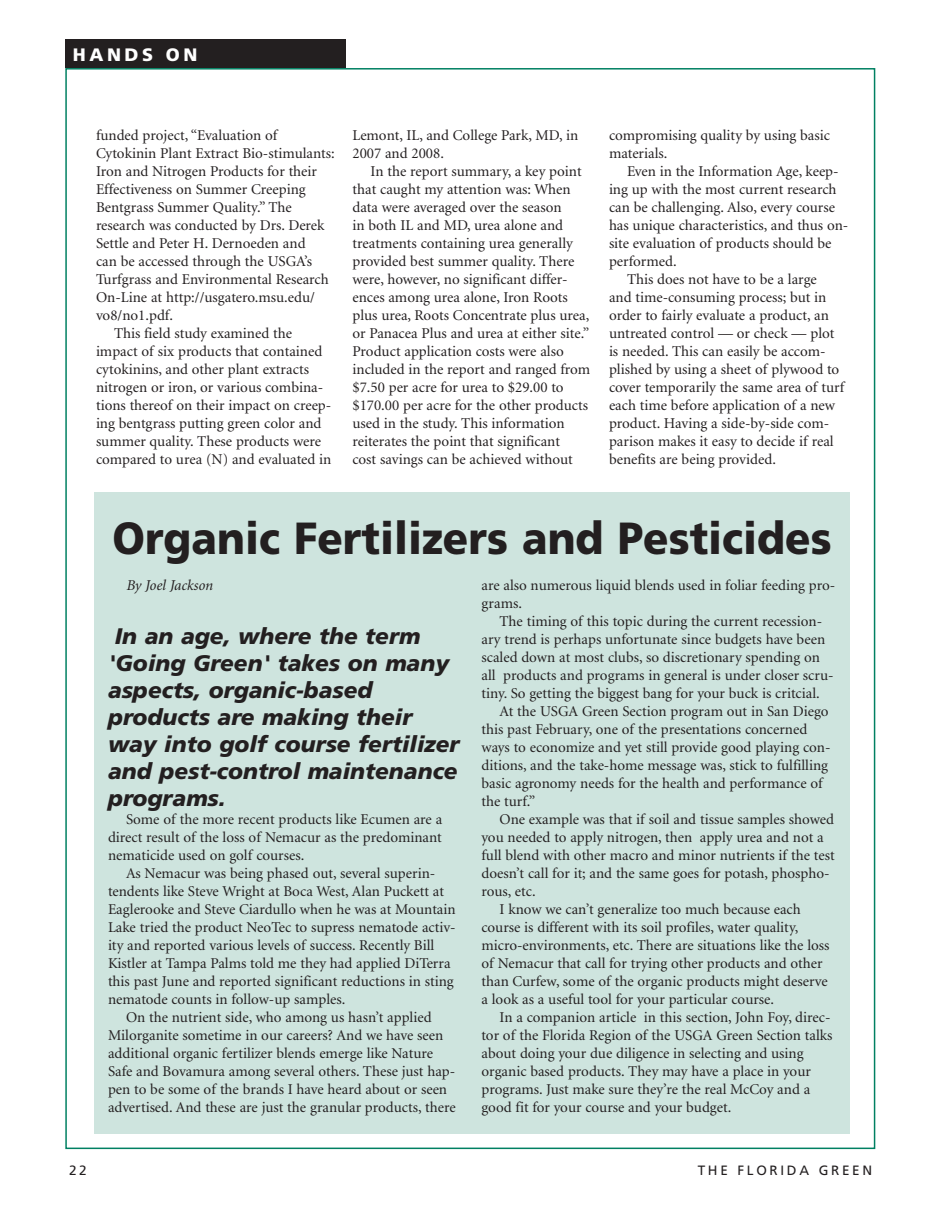
<style>
.page{position:relative;width:945px;height:1215px;background:#fff}
.page>*{position:absolute;margin:0;border:0;box-sizing:border-box;transform-origin:0 0}
.t1{font:900 45px "Frutiger";color:#231f20;scale:.93 1}
.t2{font:italic 900 22.5px/27px "Frutiger";color:#231f20}
.t3{font:900 18px "Frutiger";letter-spacing:.2em;color:#fff}
.t4{font:15px/18px "Minion";color:#231f20}
.t5{font:italic 15px "Minion";color:#231f20}
.t6{font:13.5px "Frutiger";letter-spacing:.2em;color:#231f20}
</style>
<div class="page">
<div style="left:65px;top:68px;width:810px;height:1081px;background:#fff;border:2px solid #008062"></div>
<div style="left:65px;top:39px;width:281px;height:29px;background:#231f20"></div>
<div style="left:94px;top:493px;width:756px;height:641px;background:#cee4de"></div>
<p class="t3" style="left:73px;top:44px;width:126px">HANDS ON</p>
<p class="t4" style="left:96px;top:126px;width:183px">funded project, “Evaluation of</p>
<p class="t4" style="left:96px;top:144px;width:240px">Cytokinin Plant Extract Bio-stimulants:</p>
<p class="t4" style="left:96px;top:162px;width:223px">Iron and Nitrogen Products for their</p>
<p class="t4" style="left:96px;top:180px;width:211px">Effectiveness on Summer Creeping</p>
<p class="t4" style="left:96px;top:198px;width:197px">Bentgrass Summer Quality.” The</p>
<p class="t4" style="left:96px;top:216px;width:230px">research was conducted by Drs. Derek</p>
<p class="t4" style="left:96px;top:234px;width:211px">Settle and Peter H. Dernoeden and</p>
<p class="t4" style="left:96px;top:252px;width:218px">can be accessed through the USGA’s</p>
<p class="t4" style="left:96px;top:270px;width:234px">Turfgrass and Environmental Research</p>
<p class="t4" style="left:96px;top:288px;width:220px">On-Line at http://usgatero.msu.edu/</p>
<p class="t4" style="left:96px;top:306px;width:78px">vo8/no1.pdf.</p>
<p class="t4" style="left:114px;top:324px;width:180px">This field study examined the</p>
<p class="t4" style="left:96px;top:342px;width:228px">impact of six products that contained</p>
<p class="t4" style="left:96px;top:360px;width:215px">cytokinins, and other plant extracts</p>
<p class="t4" style="left:96px;top:378px;width:229px">nitrogen or iron, or various combina-</p>
<p class="t4" style="left:96px;top:396px;width:237px">tions thereof on their impact on creep-</p>
<p class="t4" style="left:96px;top:414px;width:227px">ing bentgrass putting green color and</p>
<p class="t4" style="left:96px;top:432px;width:227px">summer quality. These products were</p>
<p class="t4" style="left:96px;top:450px;width:237px">compared to urea (N) and evaluated in</p>
<p class="t4" style="left:352px;top:126px;width:227px">Lemont, IL, and College Park, MD, in<br>2007 and 2008.</p>
<p class="t4" style="left:352px;top:162px;width:239px;text-indent:18px">In the report summary, a key point that caught my attention was: When data were averaged over the season<br>in both IL and MD, urea alone and treatments containing urea generally provided best summer quality. There were, however, no significant differ&shy;ences among urea alone, Iron Roots plus urea, Roots Concentrate plus urea, or Panacea Plus and urea at either site.” Product application costs were also included in the report and ranged from $7.50 per acre for urea to $29.00 to $170.00 per acre for the other products used in the study. This information reiterates the point that significant<br>cost savings can be achieved without</p>
<p class="t4" style="left:609px;top:126px;width:222px">compromising quality by using basic materials.</p>
<p class="t4" style="left:627px;top:162px;width:213px">Even in the Information Age, keep-</p>
<p class="t4" style="left:609px;top:180px;width:229px">ing up with the most current research</p>
<p class="t4" style="left:609px;top:198px;width:228px">can be challenging. Also, every course</p>
<p class="t4" style="left:609px;top:216px;width:241px">has unique characteristics, and thus on-</p>
<p class="t4" style="left:609px;top:234px;width:224px">site evaluation of products should be</p>
<p class="t4" style="left:609px;top:252px;width:69px">performed.</p>
<p class="t4" style="left:627px;top:270px;width:191px">This does not have to be a large</p>
<p class="t4" style="left:609px;top:288px;width:219px">and time-consuming process; but in</p>
<p class="t4" style="left:609px;top:306px;width:221px">order to fairly evaluate a product, an</p>
<p class="t4" style="left:609px;top:324px;width:227px">untreated control — or check — plot</p>
<p class="t4" style="left:609px;top:342px;width:218px">is needed. This can easily be accom-</p>
<p class="t4" style="left:609px;top:360px;width:232px">plished by using a sheet of plywood to</p>
<p class="t4" style="left:609px;top:378px;width:237px">cover temporarily the same area of turf</p>
<p class="t4" style="left:609px;top:396px;width:228px">each time before application of a new</p>
<p class="t4" style="left:609px;top:414px;width:222px">product. Having a side-by-side com-</p>
<p class="t4" style="left:609px;top:432px;width:226px">parison makes it easy to decide if real</p>
<p class="t4" style="left:609px;top:450px;width:169px">benefits are being provided.</p>
<h1 class="t1" style="left:112px;top:511px;width:775px">Organic Fertilizers and Pesticides</h1>
<p class="t5" style="left:126px;top:577px;width:88px">By Joel Jackson</p>
<h2 class="t2" style="left:108px;top:622px;width:353px;text-indent:7px">In an age, where the term 'Going Green' takes on many aspects, organic-based products are making their way into golf course fertilizer and pest-control maintenance programs.</h2>
<p class="t4" style="left:108px;top:810px;width:336px;text-align:justify;text-indent:18px">Some of the more recent products like Ecumen are a direct result of the loss of Nemacur as the predominant nematicide used on golf courses.</p>
<p class="t4" style="left:126px;top:864px;width:311px">As Nemacur was being phased out, several superin-</p>
<p class="t4" style="left:108px;top:882px;width:337px">tendents like Steve Wright at Boca West, Alan Puckett at</p>
<p class="t4" style="left:108px;top:900px;width:349px">Eaglerooke and Steve Ciardullo when he was at Mountain</p>
<p class="t4" style="left:108px;top:918px;width:349px">Lake tried the product NeoTec to supress nematode activ-</p>
<p class="t4" style="left:108px;top:936px;width:328px">ity and reported various levels of success. Recently Bill</p>
<p class="t4" style="left:108px;top:954px;width:344px">Kistler at Tampa Palms told me they had applied DiTerra</p>
<p class="t4" style="left:108px;top:972px;width:347px">this past June and reported significant reductions in sting</p>
<p class="t4" style="left:108px;top:990px;width:239px">nematode counts in follow-up samples.</p>
<p class="t4" style="left:126px;top:1008px;width:307px">On the nutrient side, who among us hasn’t applied</p>
<p class="t4" style="left:108px;top:1026px;width:337px">Milorganite sometime in our careers? And we have seen</p>
<p class="t4" style="left:108px;top:1044px;width:327px">additional organic fertilizer blends emerge like Nature</p>
<p class="t4" style="left:108px;top:1062px;width:349px">Safe and Bovamura among several others. These just hap-</p>
<p class="t4" style="left:108px;top:1080px;width:341px">pen to be some of the brands I have heard about or seen</p>
<p class="t4" style="left:108px;top:1098px;width:349px">advertised. And these are just the granular products, there</p>
<p class="t4" style="left:482px;top:576px;width:355px">are also numerous liquid blends used in foliar feeding pro&shy;grams.</p>
<p class="t4" style="left:500px;top:612px;width:324px">The timing of this topic during the current recession-</p>
<p class="t4" style="left:482px;top:630px;width:345px">ary trend is perhaps unfortunate since budgets have been</p>
<p class="t4" style="left:482px;top:648px;width:340px">scaled down at most clubs, so discretionary spending on</p>
<p class="t4" style="left:482px;top:666px;width:354px">all products and programs in general is under closer scru-</p>
<p class="t4" style="left:482px;top:684px;width:340px">tiny. So getting the biggest bang for your buck is critcial.</p>
<p class="t4" style="left:500px;top:702px;width:331px">At the USGA Green Section program out in San Diego</p>
<p class="t4" style="left:482px;top:720px;width:327px">this past February, one of the presentations concerned</p>
<p class="t4" style="left:482px;top:738px;width:350px">ways to economize and yet still provide good playing con-</p>
<p class="t4" style="left:482px;top:756px;width:348px">ditions, and the take-home message was, stick to fulfilling</p>
<p class="t4" style="left:482px;top:774px;width:343px">basic agronomy needs for the health and performance of</p>
<p class="t4" style="left:482px;top:792px;width:55px">the turf.”</p>
<p class="t4" style="left:500px;top:810px;width:336px">One example was that if soil and tissue samples showed</p>
<p class="t4" style="left:482px;top:828px;width:344px">you needed to apply nitrogen, then apply urea and not a</p>
<p class="t4" style="left:482px;top:846px;width:355px">full blend with other macro and minor nutrients if the test</p>
<p class="t4" style="left:482px;top:864px;width:350px">doesn’t call for it; and the same goes for potash, phospho-</p>
<p class="t4" style="left:482px;top:882px;width:56px">rous, etc.</p>
<p class="t4" style="left:500px;top:900px;width:303px">I know we can’t generalize too much because each</p>
<p class="t4" style="left:482px;top:918px;width:318px">course is different with its soil profiles, water quality,</p>
<p class="t4" style="left:482px;top:936px;width:350px">micro-environments, etc. There are situations like the loss</p>
<p class="t4" style="left:482px;top:954px;width:343px">of Nemacur that call for trying other products and other</p>
<p class="t4" style="left:482px;top:972px;width:348px">than Curfew, some of the organic products might deserve</p>
<p class="t4" style="left:482px;top:990px;width:294px">a look as a useful tool for your particular course.</p>
<p class="t4" style="left:500px;top:1008px;width:333px">In a companion article in this section, John Foy, direc-</p>
<p class="t4" style="left:482px;top:1026px;width:353px">tor of the Florida Region of the USGA Green Section talks</p>
<p class="t4" style="left:482px;top:1044px;width:324px">about doing your due diligence in selecting and using</p>
<p class="t4" style="left:482px;top:1062px;width:331px">organic based products. They may have a place in your</p>
<p class="t4" style="left:482px;top:1080px;width:330px">programs. Just make sure they’re the real McCoy and a</p>
<p class="t4" style="left:482px;top:1098px;width:251px">good fit for your course and your budget.</p>
<p class="t6" style="left:69px;top:1162px;width:19px">22</p>
<p class="t6" style="left:698px;top:1162px;width:174px">THE FLORI DA GR EEN</p>
</div>
